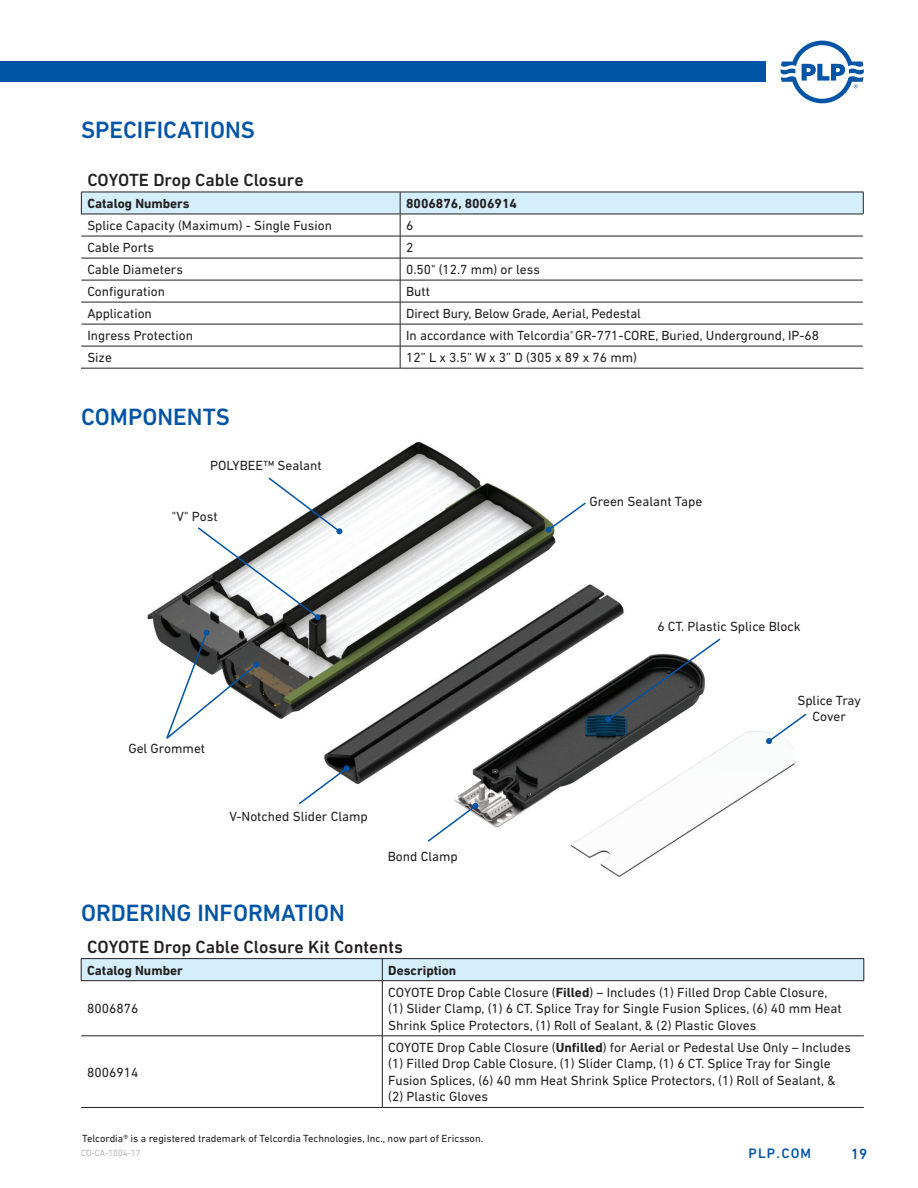
<style>
.page{position:relative;width:918px;height:1188px;background:#fff}
.page>*{position:absolute;margin:0;border:0;box-sizing:border-box;transform-origin:0 0}
.t1{font:500 24px "DIN Next LT Pro";color:#0154a6}
.t2{font:500 17.85px "DIN Next LT Pro";color:#231f20}
.t3{font:500 15px "DIN Next LT Pro";color:#0154a6}
.t4{font:500 13.95px "DIN Next LT Pro";letter-spacing:.08em;color:#0154a6}
.t5{font:13.5px/16.5px "DIN Next LT Pro";color:#231f20}
.t6{font:700 13.5px "DIN Next LT Pro";color:#231f20}
.t7{font:13.35px "DIN Next LT Pro";color:#231f20}
.t8{font:10.5px "DIN Next LT Pro";color:#231f20}
.t9{font:300 9px "DIN Next LT Pro";color:#939598}
.s1{font-size:18px}
.s2{font-weight:700}
</style>
<div class="page">
<div style="left:0;top:62px;width:766px;height:20px;background:#0154a6"></div>
<svg style="left:781px;top:41px;width:83px;height:62px"></svg>
<hr style="left:382px;top:981px;width:1px;height:55px;background:#231f20">
<hr style="left:81px;top:1036px;width:301px;height:1px;background:#231f20">
<hr style="left:382px;top:1036px;width:482px;height:1px;background:#231f20">
<hr style="left:382px;top:1036px;width:1px;height:71px;background:#231f20">
<hr style="left:81px;top:1107px;width:301px;height:1px;background:#231f20">
<hr style="left:382px;top:1107px;width:482px;height:1px;background:#231f20">
<hr style="left:81px;top:958px;width:301px;height:1px;background:#231f20">
<hr style="left:382px;top:958px;width:482px;height:1px;background:#231f20">
<div style="left:81px;top:959px;width:784px;height:22px;background:#d4effb"></div>
<hr style="left:81px;top:980px;width:301px;height:1px;background:#231f20">
<hr style="left:382px;top:980px;width:482px;height:1px;background:#231f20">
<hr style="left:81px;top:368px;width:319px;height:1px;background:#231f20">
<hr style="left:400px;top:368px;width:463px;height:1px;background:#231f20">
<svg style="left:81px;top:192px;width:783px;height:176px"></svg>
<img style="left:147px;top:442px;width:649px;height:436px">
<svg style="left:203px;top:629px;width:7px;height:7px"></svg>
<svg style="left:165px;top:631px;width:94px;height:109px"></svg>
<svg style="left:297px;top:766px;width:52px;height:40px"></svg>
<div style="left:343px;top:765px;width:7px;height:7px;background:#0154a6;border-radius:3px"></div>
<svg style="left:426px;top:804px;width:52px;height:39px"></svg>
<div style="left:472px;top:803px;width:7px;height:6px;background:#0154a6;border-radius:3px"></div>
<svg style="left:606px;top:637px;width:116px;height:85px"></svg>
<div style="left:605px;top:716px;width:6px;height:7px;background:#0154a6;border-radius:3px"></div>
<svg style="left:766px;top:712px;width:41px;height:32px"></svg>
<svg style="left:546px;top:501px;width:41px;height:31px"></svg>
<div style="left:545px;top:526px;width:7px;height:7px;background:#0154a6;border-radius:3px"></div>
<svg style="left:196px;top:476px;width:146px;height:143px"></svg>
<div style="left:314px;top:614px;width:7px;height:6px;background:#0154a6;border-radius:3px"></div>
<h1 class="t1" style="left:81px;top:116px;width:175px">SPECIFICATIONS</h1>
<h2 class="t2" style="left:87px;top:170px;width:218px">COYOTE Drop Cable Closure</h2>
<p class="t6" style="left:87px;top:196px;width:104px">Catalog Numbers</p>
<p class="t6" style="left:406px;top:196px;width:112px">8006876, 8006914</p>
<p class="t7" style="left:87px;top:218px;width:246px">Splice Capacity (Maximum) - Single Fusion</p>
<p class="t5" style="left:406px;top:217px;width:9px">6</p>
<p class="t7" style="left:87px;top:240px;width:68px">Cable Ports</p>
<p class="t5" style="left:406px;top:239px;width:9px">2</p>
<p class="t7" style="left:87px;top:262px;width:97px">Cable Diameters</p>
<p class="t7" style="left:406px;top:262px;width:135px">0.50" (12.7 mm) or less</p>
<p class="t7" style="left:87px;top:284px;width:79px">Configuration</p>
<p class="t7" style="left:406px;top:284px;width:25px">Butt</p>
<p class="t7" style="left:87px;top:306px;width:66px">Application</p>
<p class="t7" style="left:406px;top:306px;width:236px">Direct Bury, Below Grade, Aerial, Pedestal</p>
<p class="t7" style="left:87px;top:328px;width:107px">Ingress Protection</p>
<p class="t7" style="left:406px;top:328px;width:415px">In accordance with Telcordia<sup>®</sup> GR-771-CORE, Buried, Underground, IP-68</p>
<p class="t7" style="left:87px;top:350px;width:26px">Size</p>
<p class="t5" style="left:406px;top:349px;width:232px">12” L x 3.5” W x 3” D (305 x 89 x 76 mm)</p>
<h1 class="t1" style="left:81px;top:403px;width:150px">COMPONENTS</h1>
<p class="t5" style="left:210px;top:457px;width:113px">POLYBEE™ Sealant</p>
<p class="t5" style="left:172px;top:508px;width:47px">"V" Post</p>
<p class="t5" style="left:128px;top:740px;width:78px">Gel Grommet</p>
<p class="t5" style="left:230px;top:808px;width:140px">V-Notched Slider Clamp</p>
<h1 class="t1" style="left:81px;top:899px;width:265px">ORDERING INFORMATION</h1>
<p class="t5" style="left:388px;top:848px;width:72px">Bond Clamp</p>
<p class="t5" style="left:589px;top:493px;width:114px">Green Sealant Tape</p>
<p class="t5" style="left:657px;top:618px;width:145px">6 CT. Plastic Splice Block</p>
<p class="t5" style="left:797px;top:692px;width:65px;text-align:center">Splice Tray<br>Cover</p>
<h2 class="t2" style="left:87px;top:936px;width:317px"><span class="s1">COYOTE</span> Drop Cable Closure Kit Contents</h2>
<p class="t6" style="left:87px;top:962px;width:97px">Catalog Number</p>
<p class="t6" style="left:388px;top:962px;width:70px">Description</p>
<p class="t5" style="left:87px;top:1000px;width:53px">8006876</p>
<p class="t5" style="left:388px;top:984px;width:455px">COYOTE Drop Cable Closure (<span class="s2">Filled</span>) – Includes (1) Filled Drop Cable Closure, (1) Slider Clamp, (1) 6 CT. Splice Tray for Single Fusion Splices, (6) 40 mm Heat<br>Shrink Splice Protectors, (1) Roll of Sealant, &amp; (2) Plastic Gloves</p>
<p class="t5" style="left:87px;top:1064px;width:53px">8006914</p>
<p class="t5" style="left:388px;top:1039px;width:464px">COYOTE Drop Cable Closure (<span class="s2">Unfilled</span>) for Aerial or Pedestal Use Only – Includes (1) Filled Drop Cable Closure, (1) Slider Clamp, (1) 6 CT. Splice Tray for Single Fusion Splices, (6) 40 mm Heat Shrink Splice Protectors, (1) Roll of Sealant, &amp; (2) Plastic Gloves</p>
<p class="t8" style="left:82px;top:1132px;width:403px">Telcordia® is a registered trademark of Telcordia Technologies, Inc., now part of Ericsson.</p>
<p class="t9" style="left:81px;top:1148px;width:61px">CO-CA-1004-17</p>
<p class="t4" style="left:749px;top:1145px;width:64px">PLP.COM</p>
<p class="t3" style="left:851px;top:1145px;width:18px">19</p>
</div>
